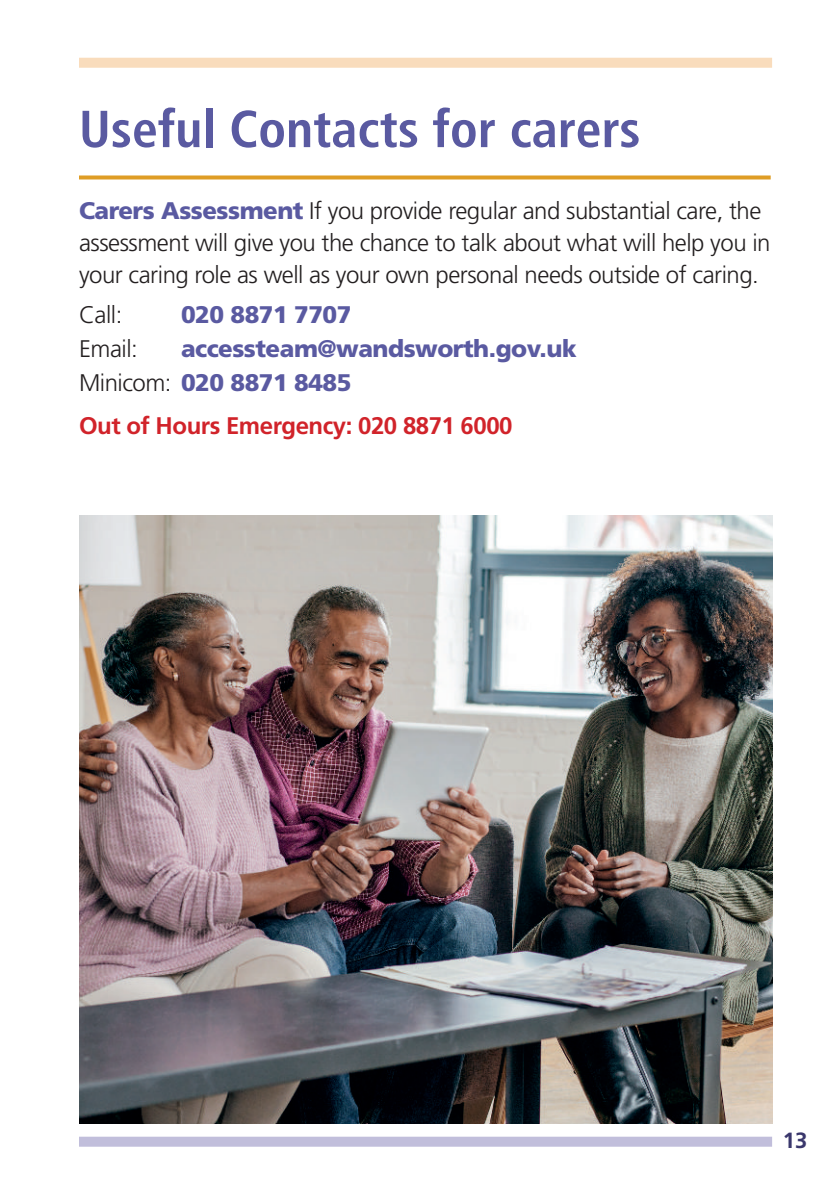
<style>
.page{position:relative;width:840px;height:1193px;background:#fff}
.page>*{position:absolute;margin:0;border:0;box-sizing:border-box;transform-origin:0 0}
.t1{font:700 condensed 52px "Frutiger LT";color:#5a5aa1}
.t2{font:300 24px/32px "Frutiger LT";letter-spacing:-.02em;color:#231f20}
.t3{font:900 24px/34px "Frutiger LT";letter-spacing:-.02em;color:#5a5aa1}
.t4{font:700 24px "Frutiger LT";letter-spacing:-.02em;color:#d1232a}
.t5{font:700 22px "Frutiger LT";color:#3a376c}
.s1{font-weight:900;color:#5a5aa1}
.s2{font-weight:300;color:#231f20}
</style>
<div class="page">
<div style="left:79px;top:58px;width:693px;height:10px;background:#f9dcbc"></div>
<div style="left:79px;top:1136px;width:693px;height:10px;background:#c1bedb"></div>
<svg style="left:79px;top:175px;width:692px;height:4px;background:#e2a93f"></svg>
<img style="left:80px;top:515px;width:692px;height:608px">
<h1 class="t1" style="left:79px;top:98px;width:563px">Useful Contacts for carers</h1>
<p class="t2" style="left:79px;top:195px;width:693px"><span class="s1">Carers Assessment</span> If you provide regular and substantial care, the assessment will give you the chance to talk about what will help you in your caring role as well as your own personal needs outside of caring.</p>
<p class="t2" style="left:79px;top:298px;width:45px">Call:</p>
<p class="t3" style="left:181px;top:297px;width:172px">020 8871 7707</p>
<p class="t2" style="left:79px;top:332px;width:60px">Email:</p>
<p class="t3" style="left:79px;top:331px;width:499px;text-indent:102px">accessteam@wandsworth.gov.uk<br><span class="s2">Minicom:</span> 020 8871 8485</p>
<p class="t4" style="left:79px;top:412px;width:435px">Out of Hours Emergency: 020 8871 6000</p>
<p class="t5" style="left:783px;top:1127px;width:26px">13</p>
</div>
